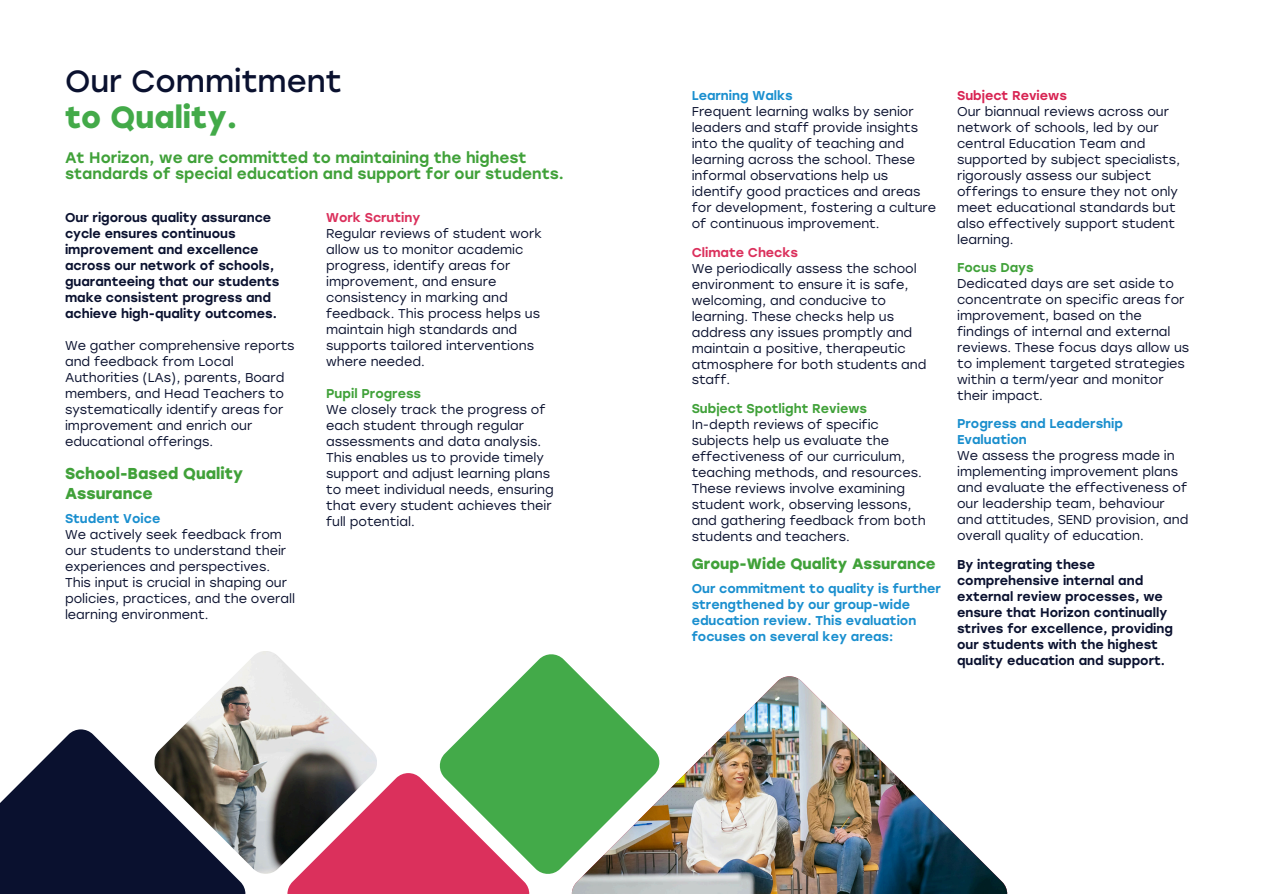
<style>
.page{position:relative;width:1264px;height:894px;background:#fff}
.page>*{position:absolute;margin:0;border:0;box-sizing:border-box;transform-origin:0 0}
.t1{font:30.6px "Stolzl";color:#0a112f}
.t2{font:700 30.6px "Stolzl";color:#43aa49}
.t3{font:700 15.75px/20.2px "Stolzl";color:#40a139}
.t4{font:500 15.3px/15.8px "Stolzl";color:#40a139}
.t5{font:700 15px "Stolzl";color:#40a139}
.t6{font:12.75px/15.9px "Stolzl";color:#0a112f}
.t7{font:500 12.75px/15.9px "Stolzl";color:#0a112f}
.t8{font:500 12.75px/15.9px "Stolzl";color:#1a8fcf}
.t9{font:500 12.75px "Stolzl";color:#40a139}
.t10{font:500 12.75px/15.9px "Stolzl";color:#198ecd}
.t11{font:500 12.75px "Stolzl";color:#db305c}
.t12{font:500 12.75px "Stolzl";color:#d82453}
</style>
<div class="page">
<svg style="left:439px;top:654px;width:141px;height:219px;fill:#43aa49"></svg>
<img style="left:572px;top:676px;width:435px;height:217px">
<svg style="left:0;top:729px;width:245px;height:164px"></svg>
<svg style="left:287px;top:772px;width:242px;height:121px;background:#c16670"></svg>
<img style="left:154px;top:651px;width:223px;height:222px">
<h1 class="t1" style="left:65px;top:63px;width:278px">Our Commitment</h1>
<h1 class="t2" style="left:65px;top:99px;width:174px">to Quality.</h1>
<p class="t4" style="left:65px;top:150px;width:500px">At Horizon, we are committed to maintaining the highest standards of special education and support for our students.</p>
<p class="t7" style="left:65px;top:210px;width:216px">Our rigorous quality assurance cycle ensures continuous improvement and excellence across our network of schools, guaranteeing that our students make consistent progress and achieve high-quality outcomes.</p>
<p class="t6" style="left:65px;top:337px;width:231px">We gather comprehensive reports and feedback from Local<br>Authorities (LAs), parents, Board members, and Head Teachers to systematically identify areas for improvement and enrich our educational offerings.</p>
<p class="t3" style="left:65px;top:463px;width:180px">School-Based Quality<br>Assurance</p>
<p class="t8" style="left:65px;top:510px;width:97px">Student Voice</p>
<p class="t6" style="left:65px;top:526px;width:231px">We actively seek feedback from our students to understand their experiences and perspectives.<br>This input is crucial in shaping our policies, practices, and the overall learning environment.</p>
<p class="t11" style="left:326px;top:210px;width:96px">Work Scrutiny</p>
<p class="t6" style="left:326px;top:226px;width:217px">Regular reviews of student work allow us to monitor academic progress, identify areas for improvement, and ensure consistency in marking and feedback. This process helps us maintain high standards and supports tailored interventions where needed.</p>
<p class="t9" style="left:326px;top:385px;width:96px">Pupil Progress</p>
<p class="t6" style="left:326px;top:401px;width:229px">We closely track the progress of each student through regular assessments and data analysis.<br>This enables us to provide timely support and adjust learning plans to meet individual needs, ensuring that every student achieves their full potential.</p>
<p class="t8" style="left:691px;top:88px;width:103px">Learning Walks</p>
<p class="t6" style="left:691px;top:104px;width:246px">Frequent learning walks by senior leaders and staff provide insights into the quality of teaching and learning across the school. These informal observations help us identify good practices and areas for development, fostering a culture of continuous improvement.</p>
<p class="t11" style="left:691px;top:245px;width:108px">Climate Checks</p>
<p class="t6" style="left:691px;top:260px;width:236px">We periodically assess the school environment to ensure it is safe, welcoming, and conducive to learning. These checks help us address any issues promptly and maintain a positive, therapeutic atmosphere for both students and staff.</p>
<p class="t9" style="left:691px;top:401px;width:177px">Subject Spotlight Reviews</p>
<p class="t6" style="left:691px;top:416px;width:235px">In-depth reviews of specific subjects help us evaluate the effectiveness of our curriculum, teaching methods, and resources.<br>These reviews involve examining student work, observing lessons, and gathering feedback from both students and teachers.</p>
<p class="t5" style="left:691px;top:554px;width:245px">Group-Wide Quality Assurance</p>
<p class="t8" style="left:691px;top:580px;width:251px">Our commitment to quality is further strengthened by our group-wide education review. This evaluation focuses on several key areas:</p>
<p class="t12" style="left:957px;top:88px;width:111px">Subject Reviews</p>
<p class="t6" style="left:957px;top:104px;width:224px">Our biannual reviews across our network of schools, led by our central Education Team and supported by subject specialists, rigorously assess our subject offerings to ensure they not only meet educational standards but also effectively support student learning.</p>
<p class="t9" style="left:957px;top:260px;width:78px">Focus Days</p>
<p class="t6" style="left:957px;top:275px;width:234px">Dedicated days are set aside to concentrate on specific areas for improvement, based on the findings of internal and external reviews. These focus days allow us to implement targeted strategies within a term/year and monitor their impact.</p>
<p class="t10" style="left:957px;top:416px;width:167px">Progress and Leadership<br>Evaluation</p>
<p class="t6" style="left:957px;top:448px;width:233px">We assess the progress made in implementing improvement plans and evaluate the effectiveness of our leadership team, behaviour and attitudes, SEND provision, and overall quality of education.</p>
<p class="t7" style="left:957px;top:556px;width:217px">By integrating these comprehensive internal and external review processes, we ensure that Horizon continually strives for excellence, providing our students with the highest quality education and support.</p>
</div>
